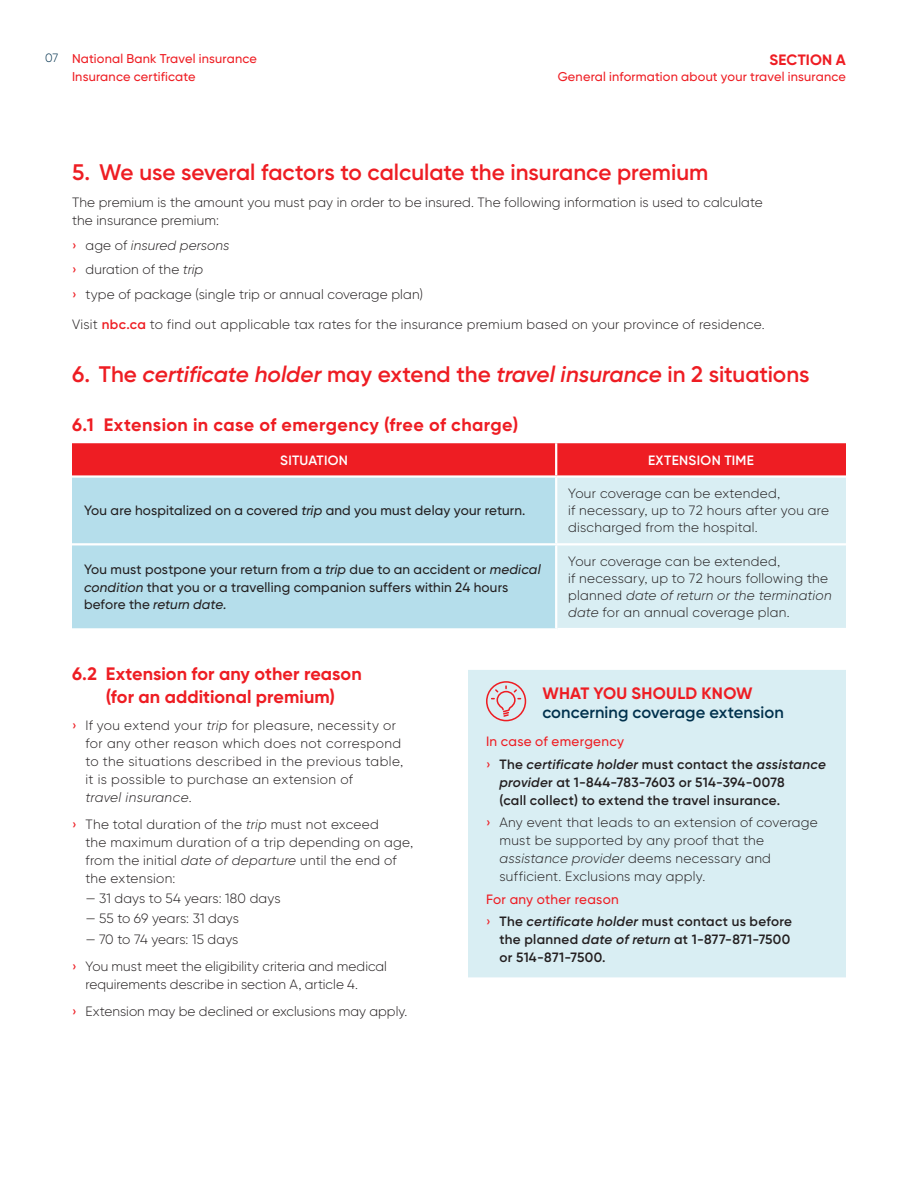
<style>
.page{position:relative;width:918px;height:1188px;background:#fff}
.page>*{position:absolute;margin:0;border:0;box-sizing:border-box;transform-origin:0 0}
.t1{font:italic 600 22.5px "Gilroy BN";color:#ee1d23}
.t2{font:600 22.5px "Gilroy BN";color:#ee1d23}
.t3{font:700 18px/22.5px "Gilroy BN";letter-spacing:.005em;color:#ee1d23;text-align:center}
.t4{font:700 18px "Gilroy BN";letter-spacing:.025em;color:#ee1d23}
.t5{font:600 16.5px "Gilroy BN";letter-spacing:.005em;color:#00314d}
.t6{font:700 16.5px "Gilroy BN";letter-spacing:.01em;color:#ee1d23}
.t7{font:700 15px "Gilroy BN";letter-spacing:.01em;color:#ee1d23}
.t8{font:300 13.5px/18px "Gilroy BN";letter-spacing:.015em;color:#231f20}
.t9{font:500 13.5px/17.2px "Gilroy BN";letter-spacing:.015em;color:#231f20}
.t10{font:600 13.5px/18px "Gilroy BN";letter-spacing:.02em;color:#231f20}
.t11{font:italic 600 13.5px/22.5px "Gilroy BN";letter-spacing:.02em;color:#231f20}
.t12{font:600 13.5px "Gilroy BN";letter-spacing:.025em;color:#fff}
.t13{font:500 12.75px/18px "Gilroy BN";letter-spacing:.015em;color:#ee1d23}
.t14{font:300 12px "Gilroy BN";color:#00314d}
.s1{font-weight:500;color:#ee1d23}
.s2{font-style:italic}
.s3{font-weight:600;color:#ee1d23}
.s4{font-style:normal}
.s5{font-weight:500;font-style:normal;color:#ee1d23}
</style>
<div class="page">
<div style="left:72px;top:443px;width:774px;height:32px;background:#ee1d23"></div>
<div style="left:72px;top:478px;width:483px;height:150px;background:#b5deeb"></div>
<div style="left:557px;top:478px;width:289px;height:150px;background:#d9eef3"></div>
<hr style="left:555px;top:443px;width:2px;height:32px;background:#fff">
<hr style="left:72px;top:543px;width:484px;height:2px;background:#fff">
<hr style="left:556px;top:543px;width:290px;height:2px;background:#fff">
<div style="left:468px;top:670px;width:378px;height:307px;background:#d9eef3"></div>
<div style="left:486px;top:681px;width:40px;height:40px;border:2px solid #ee1d23;border-radius:50%"></div>
<svg style="left:490px;top:685px;width:32px;height:43px"></svg>
<p class="t13" style="left:72px;top:49px;width:187px">National Bank Travel insurance<br>Insurance certificate</p>
<p class="t14" style="left:45px;top:51px;width:15px">07</p>
<p class="t7" style="left:770px;top:50px;width:78px">SECTION A</p>
<p class="t13" style="left:558px;top:67px;width:290px">General information about your travel insurance</p>
<h1 class="t2" style="left:72px;top:158px;width:638px">5. We use several factors to calculate the insurance premium</h1>
<p class="t8" style="left:72px;top:193px;width:692px">The premium is the amount you must pay in order to be insured. The following information is used to calculate the insurance premium:</p>
<p class="t8" style="left:72px;top:233px;width:353px;line-height:24.8px"><span class="s1">›</span> age of <span class="s2">insured persons<br></span><span class="s1">›</span> duration of the <span class="s2">trip<br></span><span class="s1">›</span> type of package (single trip or annual coverage plan)</p>
<p class="t8" style="left:72px;top:315px;width:694px">Visit <span class="s3">nbc.ca</span> to find out applicable tax rates for the insurance premium based on your province of residence.</p>
<h1 class="t1" style="left:72px;top:360px;width:739px"><span class="s4">6. The</span> certificate holder <span class="s4">may extend the</span> travel insurance <span class="s4">in 2 situations</span></h1>
<h2 class="t4" style="left:72px;top:414px;width:448px">6.1 Extension in case of emergency (free of charge)</h2>
<p class="t12" style="left:280px;top:451px;width:69px">SITUATION</p>
<p class="t12" style="left:648px;top:451px;width:108px">EXTENSION TIME</p>
<p class="t9" style="left:84px;top:502px;width:443px">You are hospitalized on a covered <span class="s2">trip</span> and you must delay your return.</p>
<p class="t8" style="left:568px;top:484px;width:262px;line-height:17.2px">Your coverage can be extended,<br>if necessary, up to 72 hours after you are discharged from the hospital.</p>
<p class="t9" style="left:84px;top:561px;width:458px">You must postpone your return from a <span class="s2">trip</span> due to an accident or <span class="s2">medical condition</span> that you or a travelling companion suffers within 24 hours before the <span class="s2">return date.</span></p>
<p class="t8" style="left:568px;top:552px;width:265px;line-height:17.2px">Your coverage can be extended,<br>if necessary, up to 72 hours following the planned <span class="s2">date of return or the termination date</span> for an annual coverage plan.</p>
<h2 class="t3" style="left:72px;top:663px;width:291px">6.2 Extension for any other reason (for an additional premium)</h2>
<p class="t8" style="left:86px;top:716px;width:319px;text-indent:-14px"><span class="s1">›</span> If you extend your <span class="s2">trip</span> for pleasure, necessity or for any other reason which does not correspond to the situations described in the previous table, it is possible to purchase an extension of<br><span class="s2">travel insurance</span>.</p>
<p class="t8" style="left:86px;top:815px;width:329px;text-indent:-14px"><span class="s1">›</span> The total duration of the <span class="s2">trip</span> must not exceed<br>the maximum duration of a trip depending on age, from the initial <span class="s2">date of departure</span> until the end of the extension:</p>
<p class="t8" style="left:86px;top:889px;width:197px">— 31 days to 54 years: 180 days</p>
<p class="t8" style="left:86px;top:910px;width:155px">— 55 to 69 years: 31 days</p>
<p class="t8" style="left:72px;top:925px;width:317px;line-height:27px;text-indent:14px">— 70 to 74 years: 15 days<br><span class="s1">›</span> You must meet the eligibility criteria and medical</p>
<p class="t8" style="left:72px;top:970px;width:337px;line-height:27px;text-indent:14px">requirements describe in section A, article 4.<br><span class="s1">›</span> Extension may be declined or exclusions may apply.</p>
<p class="t6" style="left:542px;top:683px;width:212px">WHAT YOU SHOULD KNOW</p>
<p class="t5" style="left:542px;top:702px;width:243px">concerning coverage extension</p>
<p class="t11" style="left:486px;top:730px;width:341px"><span class="s5">In case of emergency<br>›</span> <span class="s4">The</span> certificate holder <span class="s4">must contact the</span> assistance</p>
<p class="t10" style="left:500px;top:773px;width:287px"><span class="s2">provide</span>r at 1-844-783-7603 or 514-394-0078 (call collect) to extend the travel insurance.</p>
<p class="t8" style="left:500px;top:814px;width:320px;text-indent:-14px"><span class="s1">›</span> Any event that leads to an extension of coverage must be supported by any proof that the <span class="s2">assistance provider</span> deems necessary and sufficient. Exclusions may apply.</p>
<p class="t10" style="left:486px;top:888px;width:308px;line-height:22.5px"><span class="s1">For any other reason<br>›</span> The <span class="s2">certificate holder</span> must contact us before</p>
<p class="t10" style="left:499px;top:931px;width:292px">the planned <span class="s2">date of return</span> at 1-877-871-7500 or 514-871-7500.</p>
</div>
